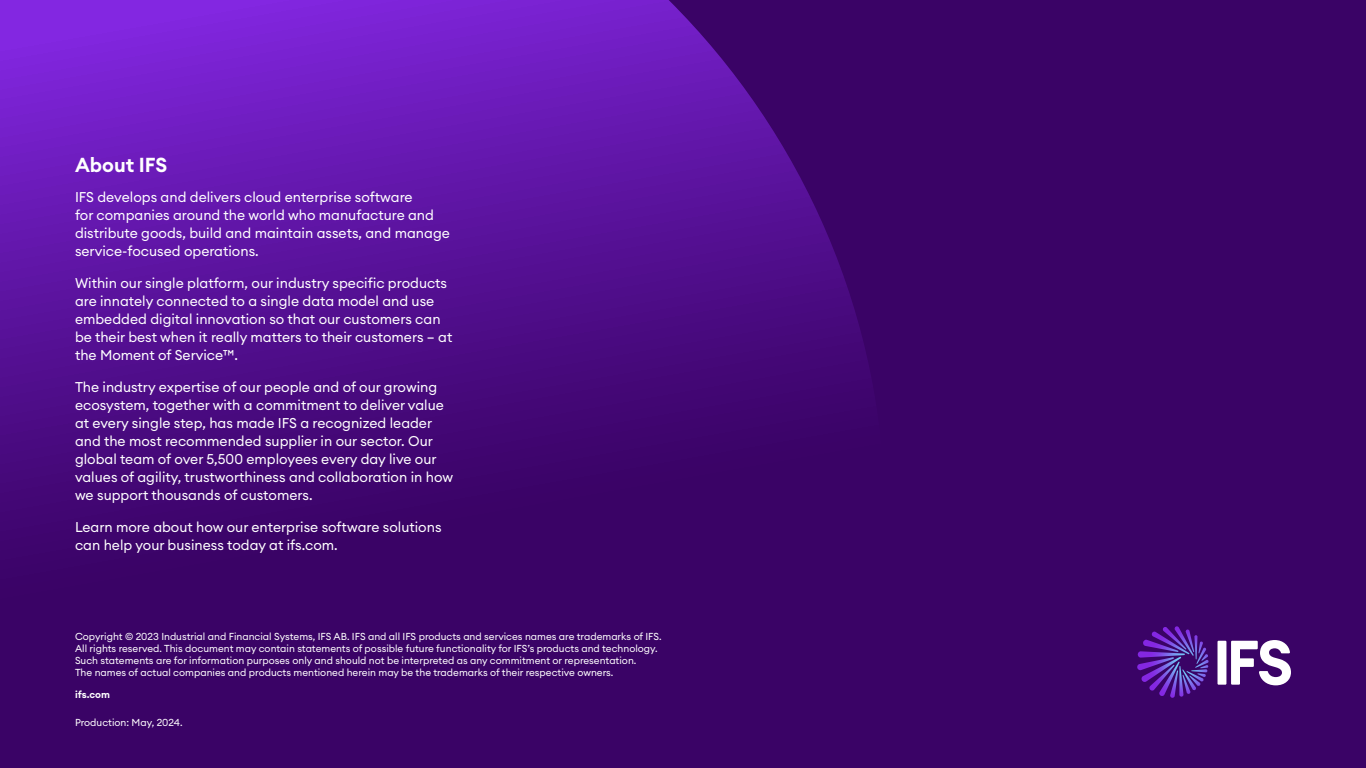
<style>
.page{position:relative;width:1366px;height:768px;background:#3a0366}
.page>*{position:absolute;margin:0;border:0;box-sizing:border-box;transform-origin:0 0}
.t1{font:600 20px "Euclid Circular A";color:#fff}
.t2{font:14px/18px "Euclid Circular A";color:#fff}
.t3{font:10px/12px "Euclid Circular A";color:#fff}
.t4{font:600 10px "Euclid Circular A";color:#fff}
</style>
<div class="page">
<svg style="left:0;top:0;width:871px;height:531px"></svg>
<svg style="left:1218px;top:640px;width:73px;height:45px"></svg>
<svg style="left:1137px;top:626px;width:72px;height:71px"></svg>
<h1 class="t1" style="left:75px;top:152px;width:94px">About IFS</h1>
<p class="t2" style="left:75px;top:188px;width:376px">IFS develops and delivers cloud enterprise software<br>for companies around the world who manufacture and distribute goods, build and maintain assets, and manage service-focused operations.</p>
<p class="t2" style="left:75px;top:274px;width:379px">Within our single platform, our industry specific products are innately connected to a single data model and use embedded digital innovation so that our customers can be their best when it really matters to their customers – at the Moment of Service™.</p>
<p class="t2" style="left:75px;top:378px;width:380px">The industry expertise of our people and of our growing ecosystem, together with a commitment to deliver value at every single step, has made IFS a recognized leader and the most recommended supplier in our sector. Our global team of over 5,500 employees every day live our values of agility, trustworthiness and collaboration in how we support thousands of customers.</p>
<p class="t2" style="left:75px;top:518px;width:368px">Learn more about how our enterprise software solutions can help your business today at ifs.com.</p>
<p class="t3" style="left:75px;top:630px;width:588px">Copyright © 2023 Industrial and Financial Systems, IFS AB. IFS and all IFS products and services names are trademarks of IFS.<br>All rights reserved. This document may contain statements of possible future functionality for IFS’s products and technology.<br>Such statements are for information purposes only and should not be interpreted as any commitment or representation.<br>The names of actual companies and products mentioned herein may be the trademarks of their respective owners.</p>
<p class="t4" style="left:75px;top:688px;width:37px">ifs.com</p>
<p class="t3" style="left:75px;top:716px;width:109px">Production: May, 2024.</p>
</div>
